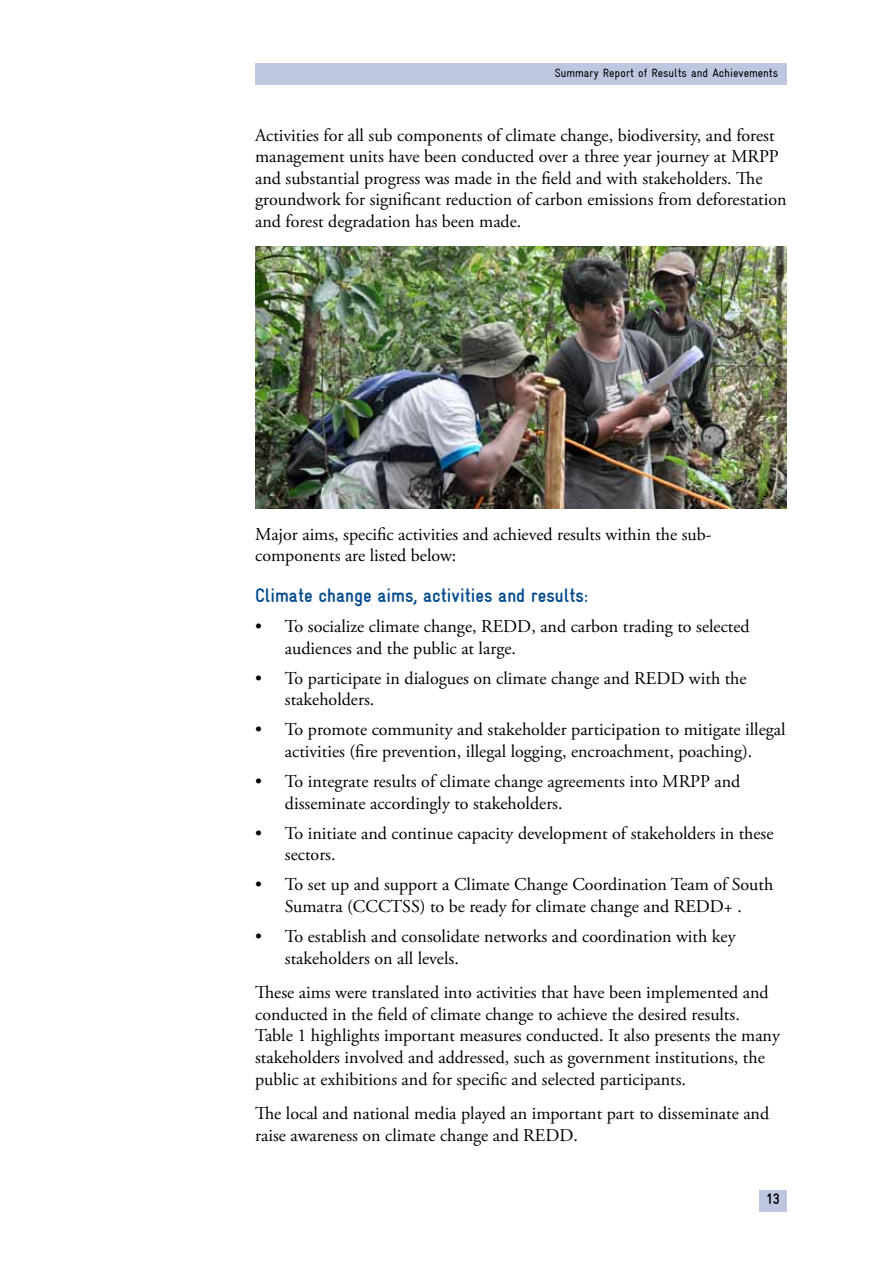
<style>
.page{position:relative;width:893px;height:1263px;background:#fff}
.page>*{position:absolute;margin:0;border:0;box-sizing:border-box;transform-origin:0 0}
.t1{font:700 condensed 19.5px "Gravur";color:#004a8f}
.t2{font:18px/21.6px "Adobe Garamond Pro";color:#000}
.t3{font:700 condensed 15px "Gravur";color:#000}
.t4{font:condensed 12px "Gravur";color:#000}
</style>
<div class="page">
<div style="left:759px;top:1190px;width:28px;height:22px;background:#bec6e0"></div>
<div style="left:255px;top:63px;width:532px;height:22px;background:#bec6e0"></div>
<img style="left:255px;top:247px;width:532px;height:261px">
<p class="t4" style="left:555px;top:67px;width:225px">Summary Report of Results and Achievements</p>
<p class="t2" style="left:255px;top:125px;width:533px">Activities for all sub components of climate change, biodiversity, and forest management units have been conducted over a three year journey at MRPP and substantial progress was made in the field and with stakeholders. The groundwork for significant reduction of carbon emissions from deforestation and forest degradation has been made.</p>
<p class="t2" style="left:255px;top:524px;width:458px">Major aims, specific activities and achieved results within the sub&shy;components are listed below:</p>
<p class="t1" style="left:255px;top:584px;width:334px">Climate change aims, activities and results:</p>
<p class="t2" style="left:285px;top:616px;width:466px;text-indent:-30px">• To socialize climate change, REDD, and carbon trading to selected audiences and the public at large.</p>
<p class="t2" style="left:285px;top:668px;width:463px;text-indent:-30px">• To participate in dialogues on climate change and REDD with the stakeholders.</p>
<p class="t2" style="left:255px;top:719px;width:532px;text-align:center">• To promote community and stakeholder participation to mitigate illegal activities (fire prevention, illegal logging, encroachment, poaching).</p>
<p class="t2" style="left:285px;top:771px;width:457px;text-indent:-30px">• To integrate results of climate change agreements into MRPP and disseminate accordingly to stakeholders.</p>
<p class="t2" style="left:285px;top:823px;width:490px;text-indent:-30px">• To initiate and continue capacity development of stakeholders in these sectors.</p>
<p class="t2" style="left:255px;top:875px;width:520px;text-align:center">• To set up and support a Climate Change Coordination Team of South<br>Sumatra (CCCTSS) to be ready for climate change and REDD+ .</p>
<p class="t2" style="left:285px;top:926px;width:452px;text-indent:-30px">• To establish and consolidate networks and coordination with key stakeholders on all levels.</p>
<p class="t2" style="left:255px;top:982px;width:526px">These aims were translated into activities that have been implemented and conducted in the field of climate change to achieve the desired results.<br>Table 1 highlights important measures conducted. It also presents the many stakeholders involved and addressed, such as government institutions, the public at exhibitions and for specific and selected participants.</p>
<p class="t2" style="left:255px;top:1103px;width:516px">The local and national media played an important part to disseminate and raise awareness on climate change and REDD.</p>
<p class="t3" style="left:766px;top:1191px;width:15px">13</p>
</div>
